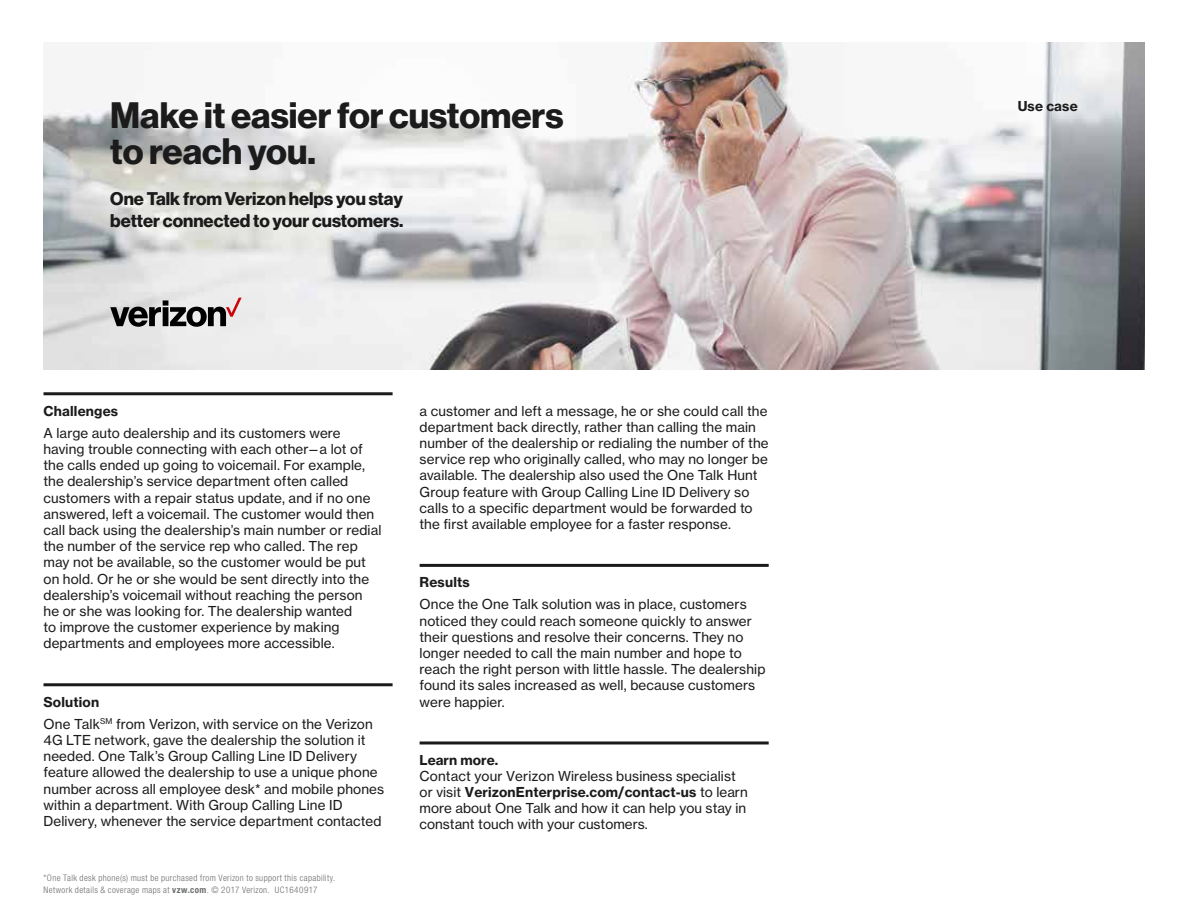
<style>
.page{position:relative;width:1188px;height:918px;background:#fff}
.page>*{position:absolute;margin:0;border:0;box-sizing:border-box;transform-origin:0 0}
.t1{font:36px/36px "N Haas Grotesk DS Std 75 Bd";color:#1c1b1b}
.t2{font:18px/21.6px "N Haas Grotesk DS Std 75 Bd";color:#1c1b1b}
.t3{font:13.5px/16.2px "N Haas Grotesk TX Std 55 Rg";letter-spacing:.01em;color:#1c1b1b}
.t4{font:13.5px "N Haas Grotesk TX Std 75 Bd";letter-spacing:.01em;color:#1c1b1b}
.t5{font:300 condensed 9px/11.7px "Helvetica Neue LT Std";letter-spacing:.04em;color:#6b6d6d}
.s1{font-weight:700}
.s2{font-family:"N Haas Grotesk TX Std 55 Rg"}
</style>
<div class="page">
<img style="left:44px;top:43px;width:1101px;height:327px">
<hr style="left:44px;top:392px;width:349px;height:3px;background:#1c1b1b">
<hr style="left:44px;top:683px;width:349px;height:3px;background:#1c1b1b">
<hr style="left:420px;top:564px;width:349px;height:3px;background:#1c1b1b">
<hr style="left:420px;top:741px;width:349px;height:3px;background:#1c1b1b">
<svg style="left:110px;top:298px;width:132px;height:29px"></svg>
<h1 class="t1" style="left:110px;top:98px;width:455px">Make it easier for customers to reach you.</h1>
<h2 class="t2" style="left:110px;top:189px;width:295px">One Talk from Verizon helps you stay better connected to your customers.</h2>
<p class="t4" style="left:44px;top:402px;width:76px">Challenges</p>
<p class="t3" style="left:44px;top:425px;width:339px">A large auto dealership and its customers were having trouble connecting with each other—a lot of the calls ended up going to voicemail. For example, the dealership’s service department often called customers with a repair status update, and if no one answered, left a voicemail. The customer would then call back using the dealership’s main number or redial the number of the service rep who called. The rep may not be available, so the customer would be put on hold. Or he or she would be sent directly into the dealership’s voicemail without reaching the person he or she was looking for. The dealership wanted<br>to improve the customer experience by making departments and employees more accessible.</p>
<p class="t4" style="left:44px;top:693px;width:57px">Solution</p>
<p class="t3" style="left:44px;top:716px;width:342px">One Talk<sup>SM</sup> from Verizon, with service on the Verizon 4G LTE network, gave the dealership the solution it needed. One Talk’s Group Calling Line ID Delivery feature allowed the dealership to use a unique phone number across all employee desk* and mobile phones within a department. With Group Calling Line ID Delivery, whenever the service department contacted</p>
<p class="t5" style="left:44px;top:872px;width:293px">*One Talk desk phone(s) must be purchased from Verizon to support this capability.<br>Network details &amp; coverage maps at <span class="s1">vzw.com</span>. © 2017 Verizon. UC1640917</p>
<p class="t3" style="left:420px;top:402px;width:351px">a customer and left a message, he or she could call the department back directly, rather than calling the main number of the dealership or redialing the number of the service rep who originally called, who may no longer be available. The dealership also used the One Talk Hunt Group feature with Group Calling Line ID Delivery so calls to a specific department would be forwarded to the first available employee for a faster response.</p>
<p class="t4" style="left:420px;top:574px;width:52px">Results</p>
<p class="t3" style="left:420px;top:596px;width:347px">Once the One Talk solution was in place, customers noticed they could reach someone quickly to answer their questions and resolve their concerns. They no longer needed to call the main number and hope to reach the right person with little hassle. The dealership found its sales increased as well, because customers were happier.</p>
<p class="t4" style="left:420px;top:751px;width:80px">Learn more.</p>
<p class="t3" style="left:420px;top:768px;width:318px">Contact your Verizon Wireless business specialist</p>
<p class="t4" style="left:420px;top:784px;width:330px"><span class="s2">or visit</span> VerizonEnterprise.com/contact-us <span class="s2">to learn</span></p>
<p class="t3" style="left:420px;top:800px;width:328px">more about One Talk and how it can help you stay in constant touch with your customers.</p>
<p class="t4" style="left:1018px;top:97px;width:62px">Use case</p>
</div>
